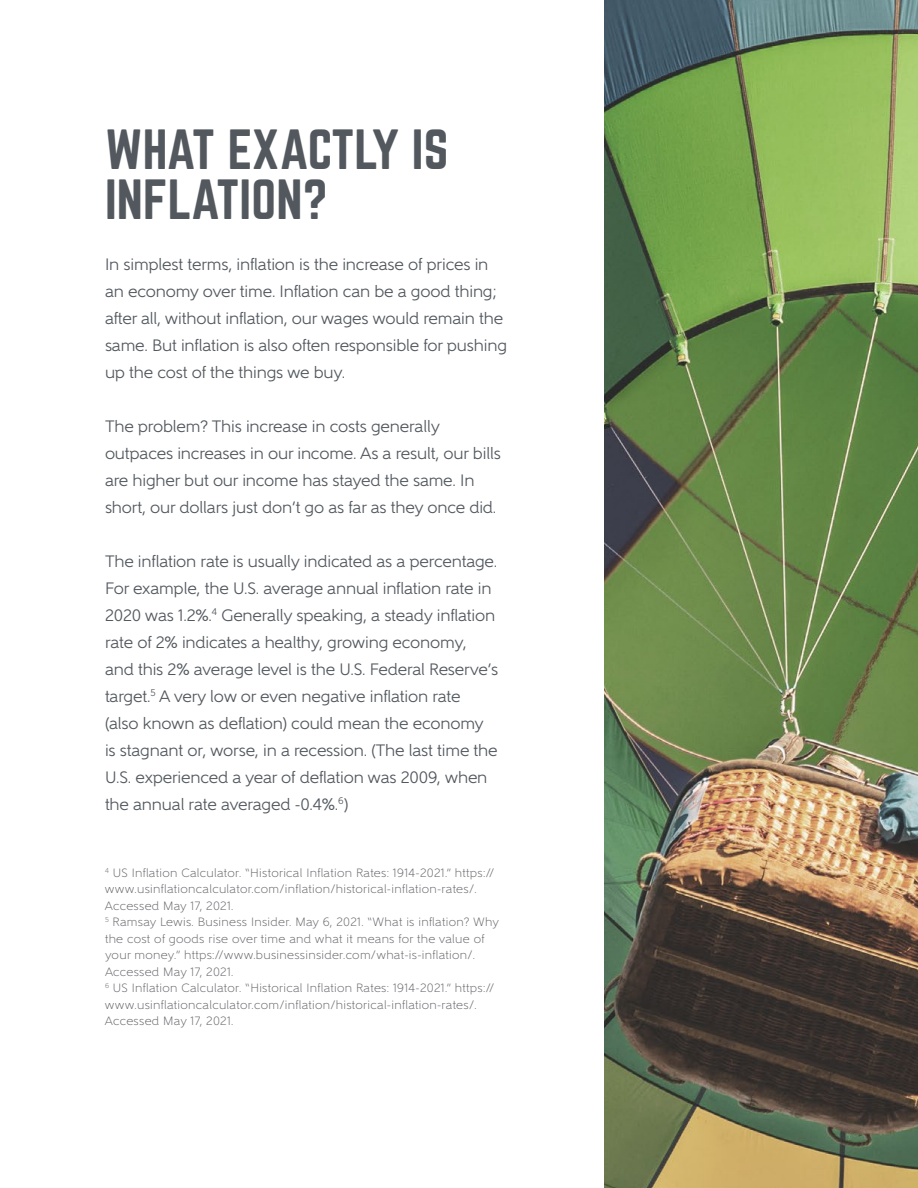
<style>
.page{position:relative;width:918px;height:1188px;background:#fff}
.page>*{position:absolute;margin:0;border:0;box-sizing:border-box;transform-origin:0 0}
.t1{font:49.5px/49.5px "Norwester";letter-spacing:.005em;color:#52585e}
.t2{font:16.5px/27px "Gentleman 500";letter-spacing:-.01em;color:#52585e}
.t3{font:300 12px/16.5px "Gentleman 400";letter-spacing:.025em;color:#65656a}
</style>
<div class="page">
<img style="left:605px;top:0;width:313px;height:1188px">
<h1 class="t1" style="left:105px;top:127px;width:345px">WHAT EXACTLY IS<br>INFLATION?</h1>
<p class="t2" style="left:105px;top:251px;width:404px">In simplest terms, inflation is the increase of prices in an economy over time. Inflation can be a good thing; after all, without inflation, our wages would remain the same. But inflation is also often responsible for pushing up the cost of the things we buy.</p>
<p class="t2" style="left:105px;top:412px;width:397px">The problem? This increase in costs generally outpaces increases in our income. As a result, our bills are higher but our income has stayed the same. In short, our dollars just don’t go as far as they once did.</p>
<p class="t2" style="left:105px;top:547px;width:395px">The inflation rate is usually indicated as a percentage.<br>For example, the U.S. average annual inflation rate in 2020 was 1.2%.<sup>4</sup> Generally speaking, a steady inflation rate of 2% indicates a healthy, growing economy, and this 2% average level is the U.S. Federal Reserve’s target.<sup>5</sup> A very low or even negative inflation rate (also known as deflation) could mean the economy is stagnant or, worse, in a recession. (The last time the U.S. experienced a year of deflation was 2009, when the annual rate averaged -0.4%.<sup>6</sup>)</p>
<p class="t3" style="left:105px;top:865px;width:396px"><sup>4</sup> US Inflation Calculator. “Historical Inflation Rates: 1914-2021.” https:// www.usinflationcalculator.com/inflation/historical-inflation-rates/.<br>Accessed May 17, 2021.<br><sup>5</sup> Ramsay Lewis. Business Insider. May 6, 2021. “What is inflation? Why the cost of goods rise over time and what it means for the value of your money.” https://www.businessinsider.com/what-is-inflation/.<br>Accessed May 17, 2021.<br><sup>6</sup> US Inflation Calculator. “Historical Inflation Rates: 1914-2021.” https:// www.usinflationcalculator.com/inflation/historical-inflation-rates/.<br>Accessed May 17, 2021.</p>
</div>
